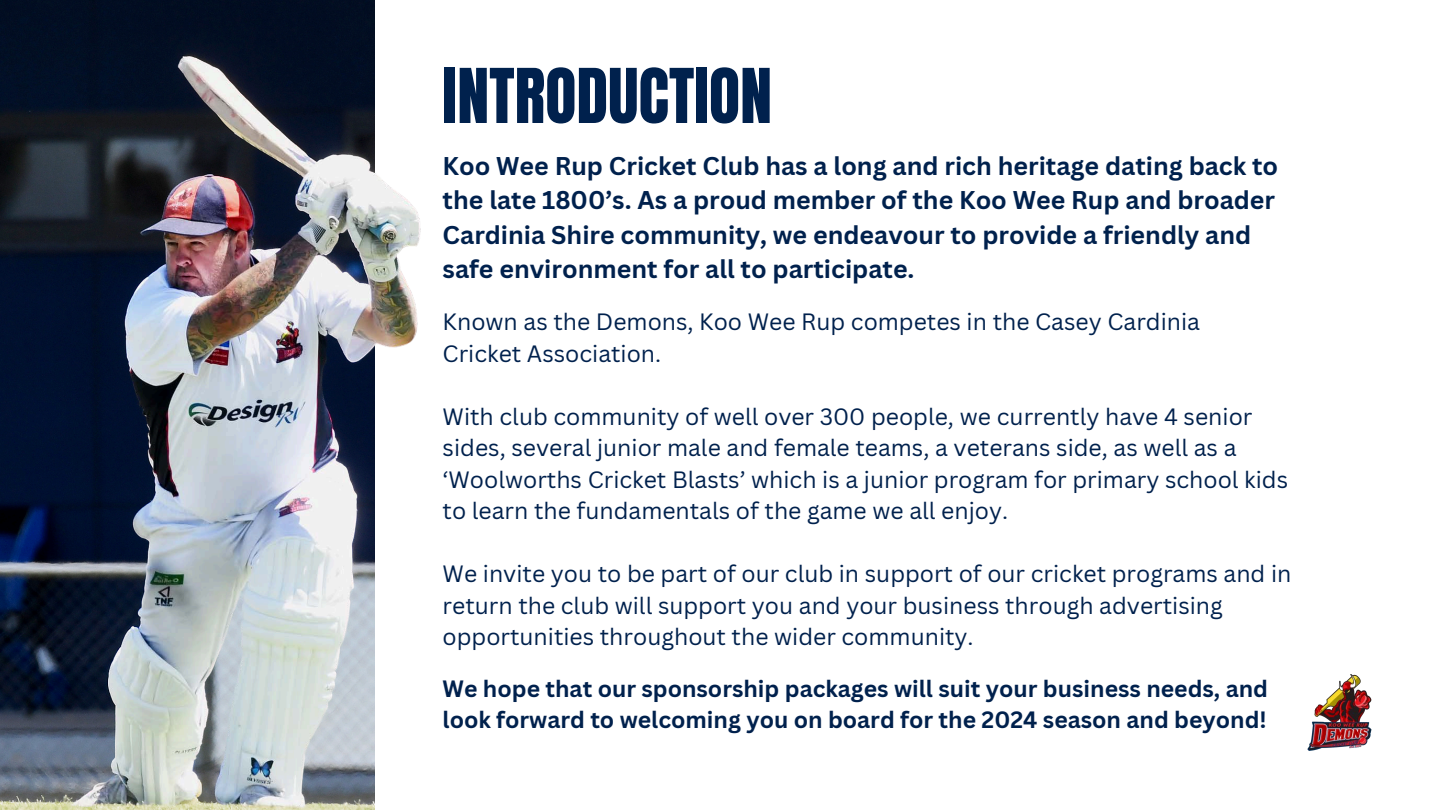
<style>
.page{position:relative;width:1440px;height:810px;background:#fff}
.page>*{position:absolute;margin:0;border:0;box-sizing:border-box;transform-origin:0 0}
.t1{font:64.2px "Anton";color:#00214d}
.t2{font:700 25px/34.5px "Canva Sans";color:#00214d}
.t3{font:23px/31.5px "Canva Sans";color:#00214d}
.t4{font:700 23px/31.5px "Canva Sans";color:#00214d}
</style>
<div class="page">
<img style="left:1307px;top:675px;width:65px;height:76px">
<img style="left:0;top:0;width:421px;height:810px">
<p class="t1" style="left:443px;top:50px;width:331px">INTRODUCTION</p>
<h2 class="t2" style="left:443px;top:148px;width:837px">Koo Wee Rup Cricket Club has a long and rich heritage dating back to the late 1800’s. As a proud member of the Koo Wee Rup and broader Cardinia Shire community, we endeavour to provide a friendly and safe environment for all to participate.</h2>
<p class="t3" style="left:443px;top:306px;width:759px">Known as the Demons, Koo Wee Rup competes in the Casey Cardinia</p>
<p class="t3" style="left:443px;top:337px;width:220px">Cricket Association.</p>
<h1 class="t3" style="left:443px;top:400px;width:847px">With club community of well over 300 people, we currently have 4 senior sides, several junior male and female teams, a veterans side, as well as a ‘Woolworths Cricket Blasts’ which is a junior program for primary school kids to learn the fundamentals of the game we all enjoy.</h1>
<h2 class="t3" style="left:443px;top:558px;width:850px">We invite you to be part of our club in support of our cricket programs and in return the club will support you and your business through advertising opportunities throughout the wider community.</h2>
<p class="t4" style="left:443px;top:672px;width:827px">We hope that our sponsorship packages will suit your business needs, and look forward to welcoming you on board for the 2024 season and beyond!</p>
</div>
